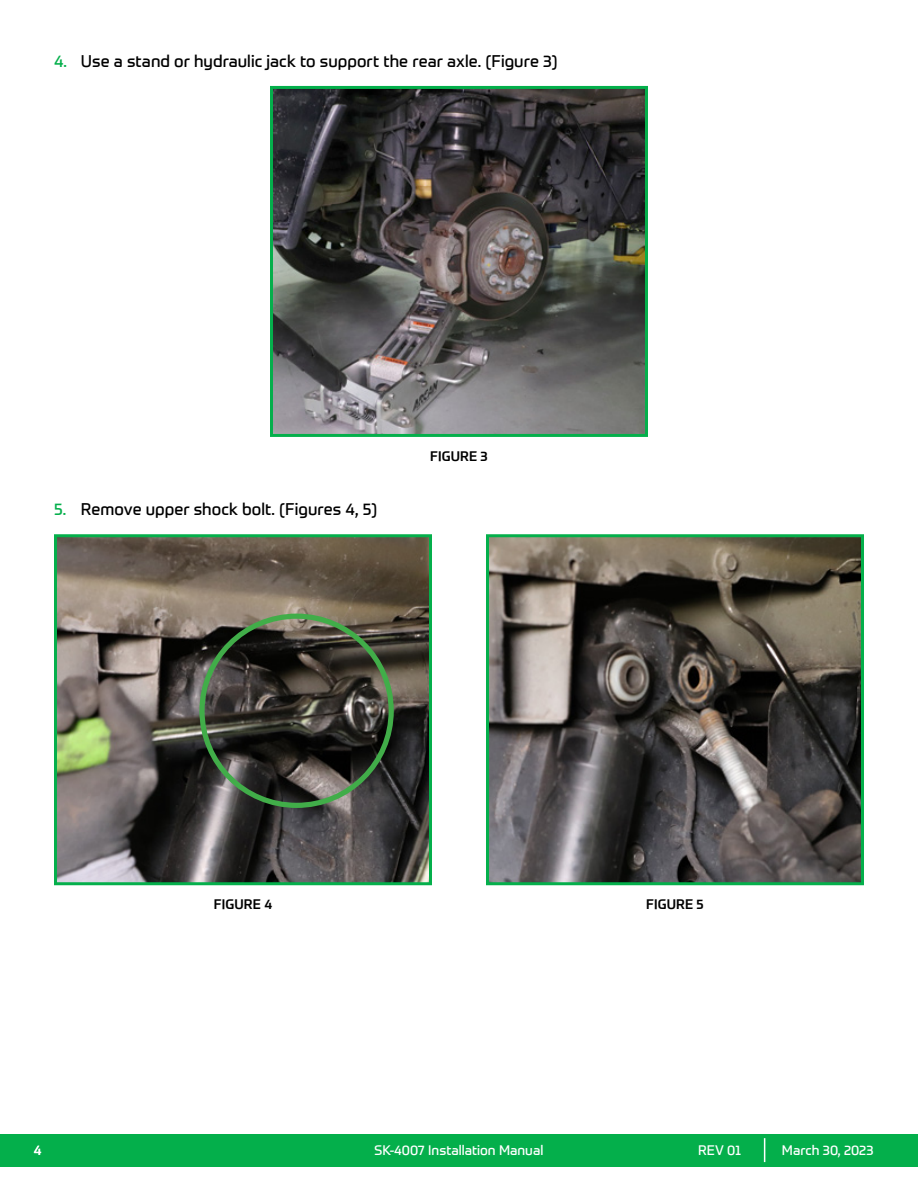
<style>
.page{position:relative;width:918px;height:1188px;background:#fff}
.page>*{position:absolute;margin:0;border:0;box-sizing:border-box;transform-origin:0 0}
.t1{font:16.5px "Prometo";color:#000}
.t2{font:13.5px "Prometo";color:#fff}
.t3{font:500 13.5px "Prometo";letter-spacing:.01em;color:#000}
.s1{color:#04af4b}
</style>
<div class="page">
<div style="left:0;top:1134px;width:918px;height:32px;background:#04af4b"></div>
<svg style="left:764px;top:1138px;width:1px;height:24px"></svg>
<img style="left:274px;top:90px;width:370px;height:343px">
<div style="left:270px;top:86px;width:378px;height:351px;border:3px solid #04af4b"></div>
<img style="left:58px;top:538px;width:370px;height:343px">
<div style="left:199px;top:614px;width:195px;height:194px;border:5px solid #41ad49;border-radius:50%"></div>
<div style="left:54px;top:534px;width:378px;height:351px;border:3px solid #04af4b"></div>
<img style="left:490px;top:538px;width:370px;height:343px">
<div style="left:486px;top:534px;width:378px;height:351px;border:3px solid #04af4b"></div>
<p class="t1" style="left:54px;top:51px;width:505px"><span class="s1">4.</span> Use a stand or hydraulic jack to support the rear axle. (Figure 3)</p>
<p class="t1" style="left:54px;top:499px;width:325px"><span class="s1">5.</span> Remove upper shock bolt. (Figures 4, 5)</p>
<p class="t3" style="left:430px;top:448px;width:59px">FIGURE 3</p>
<p class="t3" style="left:214px;top:896px;width:60px">FIGURE 4</p>
<p class="t3" style="left:646px;top:896px;width:59px">FIGURE 5</p>
<p class="t2" style="left:34px;top:1142px;width:9px">4</p>
<p class="t2" style="left:375px;top:1142px;width:170px">SK-4007 Installation Manual</p>
<p class="t2" style="left:698px;top:1142px;width:45px">REV 01</p>
<p class="t2" style="left:782px;top:1142px;width:93px">March 30, 2023</p>
</div>
